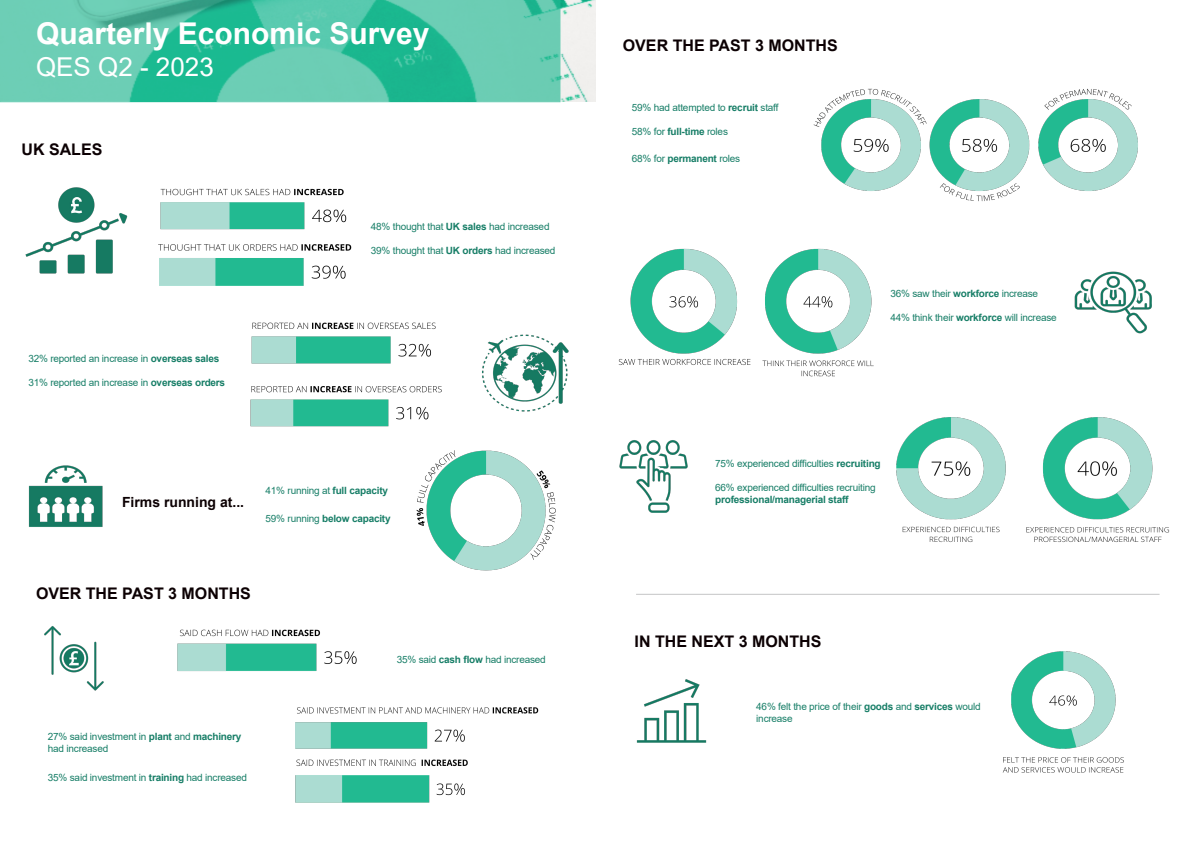
<style>
.page{position:relative;width:1191px;height:842px;background:#fff}
.page>*{position:absolute;margin:0;border:0;box-sizing:border-box;transform-origin:0 0}
.t1{font:700 30px "Arial";color:#fff}
.t2{font:26px "Arial";color:#fff}
.t3{font:700 16px "Arial";color:#0c0003}
.t4{font:700 14px "Arial";color:#0c0003}
.t5{font:10px "Arial";letter-spacing:-.02em;color:#177e67}
.t6{font:700 10px "Arial";letter-spacing:-.02em;color:#177e67}
.s1{font-weight:700}
.s2{font-weight:400}
</style>
<div class="page">
<img style="left:28px;top:465px;width:75px;height:62px">
<img style="left:1002px;top:651px;width:122px;height:122px">
<img style="left:175px;top:188px;width:172px;height:37px">
<img style="left:175px;top:225px;width:177px;height:61px">
<img style="left:416px;top:450px;width:140px;height:121px">
<img style="left:813px;top:88px;width:325px;height:114px">
<img style="left:626px;top:248px;width:248px;height:129px">
<img style="left:896px;top:417px;width:274px;height:126px">
<img style="left:177px;top:629px;width:180px;height:43px">
<img style="left:250px;top:386px;width:192px;height:41px">
<img style="left:251px;top:322px;width:185px;height:42px">
<img style="left:295px;top:707px;width:244px;height:42px">
<img style="left:295px;top:759px;width:173px;height:44px">
<img style="left:25px;top:187px;width:150px;height:99px">
<img style="left:477px;top:334px;width:149px;height:134px">
<img style="left:44px;top:626px;width:60px;height:65px">
<img style="left:1008px;top:201px;width:144px;height:133px">
<img style="left:564px;top:381px;width:124px;height:132px">
<img style="left:636px;top:679px;width:71px;height:64px">
<img style="left:595px;top:0;width:1px;height:102px">
<hr style="left:636px;top:594px;width:523px;height:1px;background:#585b5c">
<img style="left:560px;top:0;width:35px;height:102px">
<svg style="left:0;top:0;width:560px;height:102px;fill:#6bccb3"></svg>
<p class="t1" style="left:36px;top:13px;width:395px">Quarterly Economic Survey</p>
<p class="t2" style="left:36px;top:49px;width:179px">QES Q2 - 2023</p>
<p class="t3" style="left:21px;top:138px;width:82px">UK SALES</p>
<p class="t5" style="left:371px;top:219px;width:180px">48% thought that <span class="s1">UK sales</span> had increased</p>
<p class="t5" style="left:371px;top:243px;width:186px">39% thought that <span class="s1">UK orders</span> had increased</p>
<p class="t5" style="left:28px;top:352px;width:192px">32% reported an increase in <span class="s1">overseas sales</span></p>
<p class="t5" style="left:28px;top:376px;width:198px">31% reported an increase in <span class="s1">overseas orders</span></p>
<p class="t4" style="left:122px;top:492px;width:124px">Firms running at...</p>
<p class="t5" style="left:265px;top:483px;width:124px">41% running at <span class="s1">full capacity</span></p>
<p class="t6" style="left:265px;top:512px;width:127px"><span class="s2">59% running</span> below capacity</p>
<p class="t3" style="left:36px;top:582px;width:216px">OVER THE PAST 3 MONTHS</p>
<p class="t5" style="left:397px;top:653px;width:151px">35% said <span class="s1">cash flow</span> had increased</p>
<p class="t5" style="left:48px;top:730px;width:195px">27% said investment in <span class="s1">plant</span> and <span class="s1">machinery</span></p>
<p class="t5" style="left:48px;top:742px;width:62px">had increased</p>
<p class="t5" style="left:48px;top:771px;width:201px">35% said investment in <span class="s1">training</span> had increased</p>
<p class="t3" style="left:623px;top:34px;width:216px">OVER THE PAST 3 MONTHS</p>
<p class="t5" style="left:632px;top:101px;width:149px">59% had attempted to <span class="s1">recruit</span> staff</p>
<p class="t5" style="left:632px;top:125px;width:98px">58% for <span class="s1">full-time</span> roles</p>
<p class="t5" style="left:632px;top:151px;width:110px">68% for <span class="s1">permanent</span> roles</p>
<p class="t5" style="left:890px;top:286px;width:149px">36% saw their <span class="s1">workforce</span> increase</p>
<p class="t5" style="left:890px;top:310px;width:168px">44% think their <span class="s1">workforce</span> will increase</p>
<p class="t5" style="left:715px;top:457px;width:167px">75% experienced difficulties <span class="s1">recruiting</span></p>
<p class="t5" style="left:715px;top:481px;width:162px">66% experienced difficulties recruiting</p>
<p class="t6" style="left:715px;top:492px;width:135px">professional/managerial staff</p>
<p class="t3" style="left:634px;top:630px;width:188px">IN THE NEXT 3 MONTHS</p>
<p class="t5" style="left:756px;top:700px;width:226px">46% felt the price of their <span class="s1">goods</span> and <span class="s1">services</span> would</p>
<p class="t5" style="left:756px;top:712px;width:38px">increase</p>
</div>
